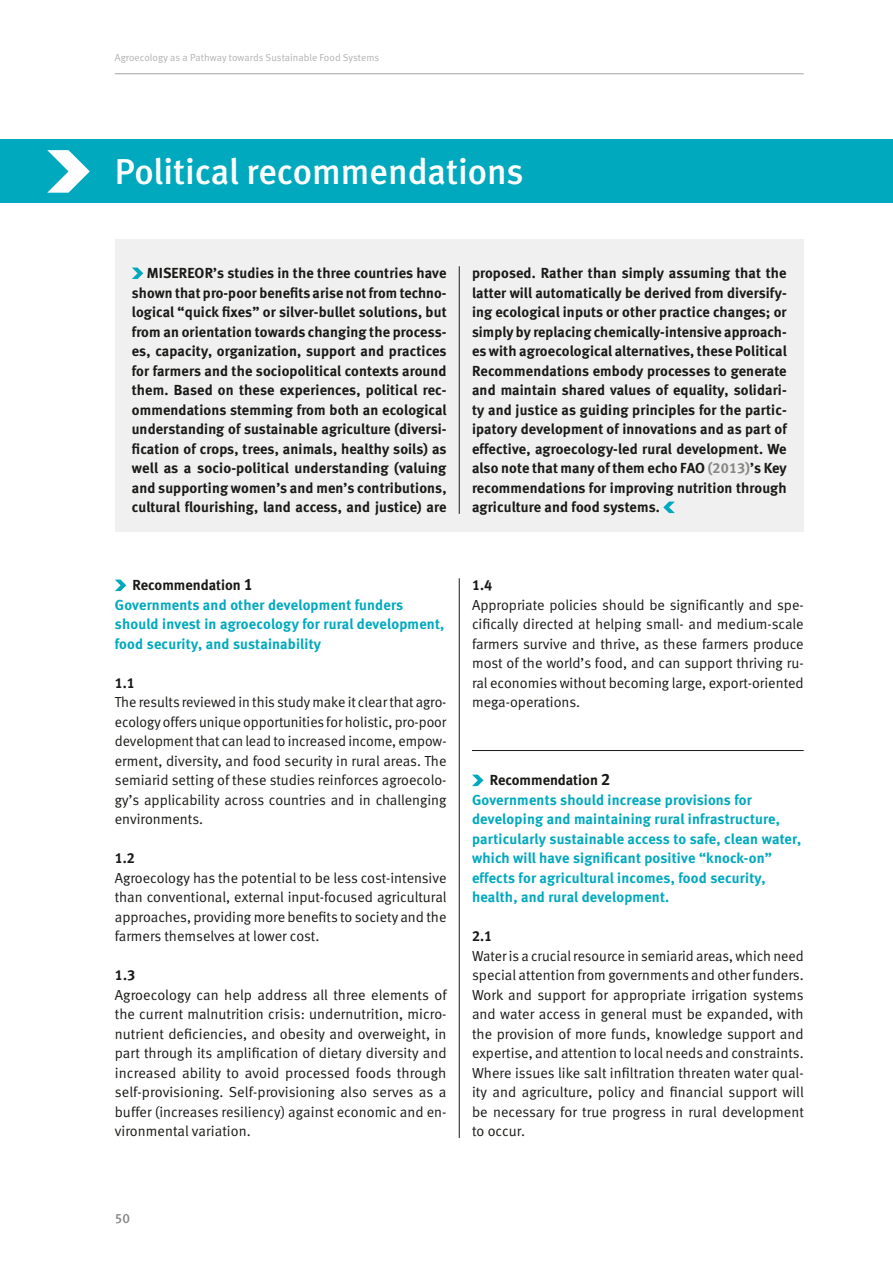
<style>
.page{position:relative;width:893px;height:1263px;background:#fff}
.page>*{position:absolute;margin:0;border:0;box-sizing:border-box;transform-origin:0 0}
.t1{font:36px "Meta Medium LF";color:#fff}
.t2{font:14.55px/19.5px "Meta Normal LF";color:#1a1a18;text-align:justify}
.t3{font:14.55px/19.5px "Meta Bold LF";letter-spacing:.01em;color:#1a1a18;text-align:justify}
.t4{font:14.55px/19.5px "Meta Bold LF";letter-spacing:.015em;color:#00a9be}
.t5{font:13.5px "Meta Medium LF";color:#878786}
.t6{font:10.2px "Meta Normal LF";letter-spacing:.005em;color:#b1b2b3}
.s1{color:#878786}
.s2{color:#1a1a18}
.s3{font-size:16.5px;color:#1a1a18}
</style>
<div class="page">
<hr style="left:115px;top:73px;width:689px;height:1px;background:#b1b2b3">
<div style="left:115px;top:239px;width:689px;height:293px;background:#f0f0f0"></div>
<div style="left:0;top:139px;width:893px;height:64px;background:#00a9be"></div>
<hr style="left:459px;top:266px;width:1px;height:248px;background:#1a1a18">
<hr style="left:459px;top:578px;width:1px;height:560px;background:#1a1a18">
<svg style="left:663px;top:502px;width:12px;height:11px"></svg>
<hr style="left:472px;top:750px;width:332px;height:1px;background:#1a1a18">
<svg style="left:472px;top:775px;width:11px;height:11px"></svg>
<svg style="left:132px;top:268px;width:11px;height:11px"></svg>
<svg style="left:115px;top:580px;width:11px;height:11px"></svg>
<svg style="left:47px;top:150px;width:43px;height:43px"></svg>
<p class="t6" style="left:115px;top:52px;width:266px">Agroecology as a Pathway towards Sustainable Food Systems</p>
<h1 class="t1" style="left:115px;top:150px;width:410px">Political recommendations</h1>
<p class="t3" style="left:132px;top:263px;width:316px;text-indent:15px">MISEREOR’s studies in the three countries have shown that pro-poor benefits arise not from techno&shy;logical “quick fixes” or silver-bullet solutions, but from an orientation towards changing the process&shy;es, capacity, organization, support and practices for farmers and the sociopolitical contexts around them. Based on these experiences, political rec&shy;ommendations stemming from both an ecological understanding of sustainable agriculture (diversi&shy;fication of crops, trees, animals, healthy soils) as well as a socio-political understanding (valuing and supporting women’s and men’s contributions, cultural flourishing, land access, and justice) are</p>
<p class="t3" style="left:472px;top:263px;width:316px">proposed. Rather than simply assuming that the latter will automatically be derived from diversify&shy;ing ecological inputs or other practice changes; or simply by replacing chemically-intensive approach&shy;es with agroecological alternatives, these Political Recommendations embody processes to generate and maintain shared values of equality, solidari&shy;ty and justice as guiding principles for the partic&shy;ipatory development of innovations and as part of effective, agroecology-led rural development. We also note that many of them echo FAO <span class="s1">(2013)</span>’s Key recommendations for improving nutrition through agriculture and food systems.</p>
<p class="t4" style="left:115px;top:575px;width:331px;text-indent:18px"><span class="s2">Recommendation</span> <span class="s3">1<br></span>Governments and other development funders should invest in agroecology for rural development, food security, and sustainability</p>
<p class="t3" style="left:115px;top:673px;width:22px">1.1</p>
<p class="t2" style="left:115px;top:692px;width:333px">The results reviewed in this study make it clear that agro&shy;ecology offers unique opportunities for holistic, pro-poor development that can lead to increased income, empow&shy;erment, diversity, and food security in rural areas. The semiarid setting of these studies reinforces agroecolo&shy;gy’s applicability across countries and in challenging environments.</p>
<p class="t3" style="left:115px;top:848px;width:22px">1.2</p>
<p class="t2" style="left:115px;top:868px;width:333px">Agroecology has the potential to be less cost-intensive than conventional, external input-focused agricultural approaches, providing more benefits to society and the farmers themselves at lower cost.</p>
<p class="t3" style="left:115px;top:965px;width:22px">1.3</p>
<p class="t2" style="left:115px;top:985px;width:333px">Agroecology can help address all three elements of the current malnutrition crisis: undernutrition, micro&shy;nutrient deficiencies, and obesity and overweight, in part through its amplification of dietary diversity and increased ability to avoid processed foods through self-provisioning. Self-provisioning also serves as a buffer (increases resiliency) against economic and en&shy;vironmental variation.</p>
<p class="t3" style="left:472px;top:575px;width:22px">1.4</p>
<p class="t2" style="left:472px;top:595px;width:333px">Appropriate policies should be significantly and spe&shy;cifically directed at helping small- and medium-scale farmers survive and thrive, as these farmers produce most of the world’s food, and can support thriving ru&shy;ral economies without becoming large, export-oriented mega-operations.</p>
<p class="t4" style="left:472px;top:770px;width:331px;text-indent:18px"><span class="s2">Recommendation</span> <span class="s3">2<br></span>Governments should increase provisions for developing and maintaining rural infrastructure, particularly sustainable access to safe, clean water, which will have significant positive “knock-on” effects for agricultural incomes, food security, health, and rural development.</p>
<p class="t3" style="left:472px;top:926px;width:22px">2.1</p>
<p class="t2" style="left:472px;top:946px;width:333px">Water is a crucial resource in semiarid areas, which need special attention from governments and other funders.<br>Work and support for appropriate irrigation systems and water access in general must be expanded, with the provision of more funds, knowledge support and expertise, and attention to local needs and constraints.<br>Where issues like salt infiltration threaten water qual&shy;ity and agriculture, policy and financial support will be necessary for true progress in rural development to occur.</p>
<p class="t5" style="left:115px;top:1210px;width:17px">50</p>
</div>
